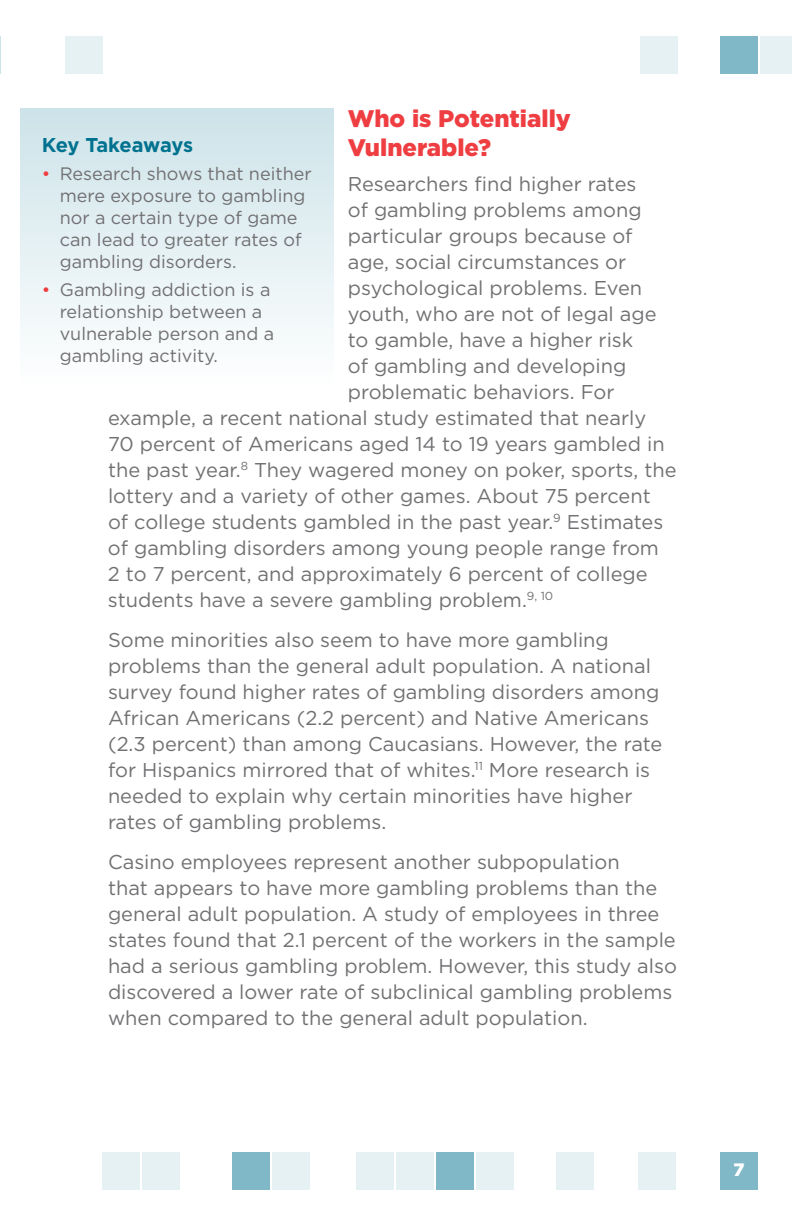
<style>
.page{position:relative;width:792px;height:1224px;background:#fff}
.page>*{position:absolute;margin:0;border:0;box-sizing:border-box;transform-origin:0 0}
.t1{font:900 24px/28.8px "Gotham";color:#ef3e42}
.t2{font:20px/26px "Gotham";color:#717073}
.t3{font:700 20px "Gotham";letter-spacing:-.02em;color:#00728f}
.t4{font:18px/22px "Gotham";color:#717073}
.t5{font:900 18px "Gotham";color:#fff}
.s1{color:#ef3e42}
</style>
<div class="page">
<div style="left:356px;top:1152px;width:38px;height:38px;background:#e6f1f4"></div>
<div style="left:720px;top:1152px;width:38px;height:38px;background:#80b8c7"></div>
<div style="left:232px;top:1152px;width:38px;height:38px;background:#80b8c7"></div>
<div style="left:720px;top:36px;width:38px;height:38px;background:#80b8c7"></div>
<div style="left:476px;top:1152px;width:38px;height:38px;background:#e6f1f4"></div>
<div style="left:638px;top:1152px;width:38px;height:38px;background:#e6f1f4"></div>
<div style="left:640px;top:36px;width:38px;height:38px;background:#e6f1f4"></div>
<div style="left:142px;top:1152px;width:38px;height:38px;background:#e6f1f4"></div>
<div style="left:396px;top:1152px;width:38px;height:38px;background:#e6f1f4"></div>
<div style="left:272px;top:1152px;width:38px;height:38px;background:#e6f1f4"></div>
<div style="left:760px;top:36px;width:32px;height:38px;background:#e6f1f4"></div>
<div style="left:102px;top:1152px;width:38px;height:38px;background:#e6f1f4"></div>
<div style="left:65px;top:36px;width:38px;height:38px;background:#e6f1f4"></div>
<div style="left:436px;top:1152px;width:38px;height:38px;background:#80b8c7"></div>
<div style="left:556px;top:1152px;width:38px;height:38px;background:#e6f1f4"></div>
<div style="left:20px;top:108px;width:313px;height:282px;background:linear-gradient(to bottom,#cce3e9,#fff)"></div>
<p class="t1" style="left:348px;top:104px;width:225px">Who is Potentially<br>Vulnerable?</p>
<p class="t2" style="left:348px;top:170px;width:290px">Researchers find higher rates</p>
<p class="t2" style="left:348px;top:196px;width:295px">of gambling problems among</p>
<p class="t2" style="left:348px;top:222px;width:286px">particular groups because of</p>
<p class="t2" style="left:348px;top:248px;width:280px">age, social circumstances or</p>
<p class="t2" style="left:348px;top:274px;width:296px">psychological problems. Even</p>
<p class="t2" style="left:348px;top:300px;width:310px">youth, who are not of legal age</p>
<p class="t2" style="left:348px;top:326px;width:287px">to gamble, have a higher risk</p>
<p class="t2" style="left:348px;top:352px;width:280px">of gambling and developing</p>
<p class="t2" style="left:348px;top:378px;width:268px">problematic behaviors. For</p>
<p class="t2" style="left:108px;top:404px;width:540px">example, a recent national study estimated that nearly</p>
<p class="t2" style="left:108px;top:430px;width:558px">70 percent of Americans aged 14 to 19 years gambled in</p>
<p class="t2" style="left:108px;top:456px;width:570px">the past year.<sup>8</sup> They wagered money on poker, sports, the</p>
<p class="t2" style="left:108px;top:482px;width:544px">lottery and a variety of other games. About 75 percent</p>
<p class="t2" style="left:108px;top:508px;width:557px">of college students gambled in the past year.<sup>9</sup> Estimates</p>
<p class="t2" style="left:108px;top:534px;width:552px">of gambling disorders among young people range from</p>
<p class="t2" style="left:108px;top:560px;width:541px">2 to 7 percent, and approximately 6 percent of college</p>
<p class="t2" style="left:108px;top:586px;width:447px">students have a severe gambling problem.<sup>9,</sup> <sup>10</sup></p>
<p class="t2" style="left:108px;top:627px;width:556px">Some minorities also seem to have more gambling problems than the general adult population. A national survey found higher rates of gambling disorders among African Americans (2.2 percent) and Native Americans (2.3 percent) than among Caucasians. However, the rate for Hispanics mirrored that of whites.<sup>11</sup> More research is needed to explain why certain minorities have higher rates of gambling problems.</p>
<p class="t2" style="left:108px;top:849px;width:571px">Casino employees represent another subpopulation<br>that appears to have more gambling problems than the general adult population. A study of employees in three states found that 2.1 percent of the workers in the sample had a serious gambling problem. However, this study also discovered a lower rate of subclinical gambling problems when compared to the general adult population.</p>
<p class="t3" style="left:42px;top:132px;width:153px">Key Takeaways</p>
<p class="t4" style="left:60px;top:162px;width:254px;text-indent:-18px"><span class="s1">•</span> Research shows that neither mere exposure to gambling nor a certain type of game can lead to greater rates of gambling disorders.</p>
<p class="t4" style="left:60px;top:278px;width:216px;text-indent:-18px"><span class="s1">•</span> Gambling addiction is a relationship between a vulnerable person and a gambling activity.</p>
<p class="t5" style="left:733px;top:1157px;width:13px">7</p>
</div>
